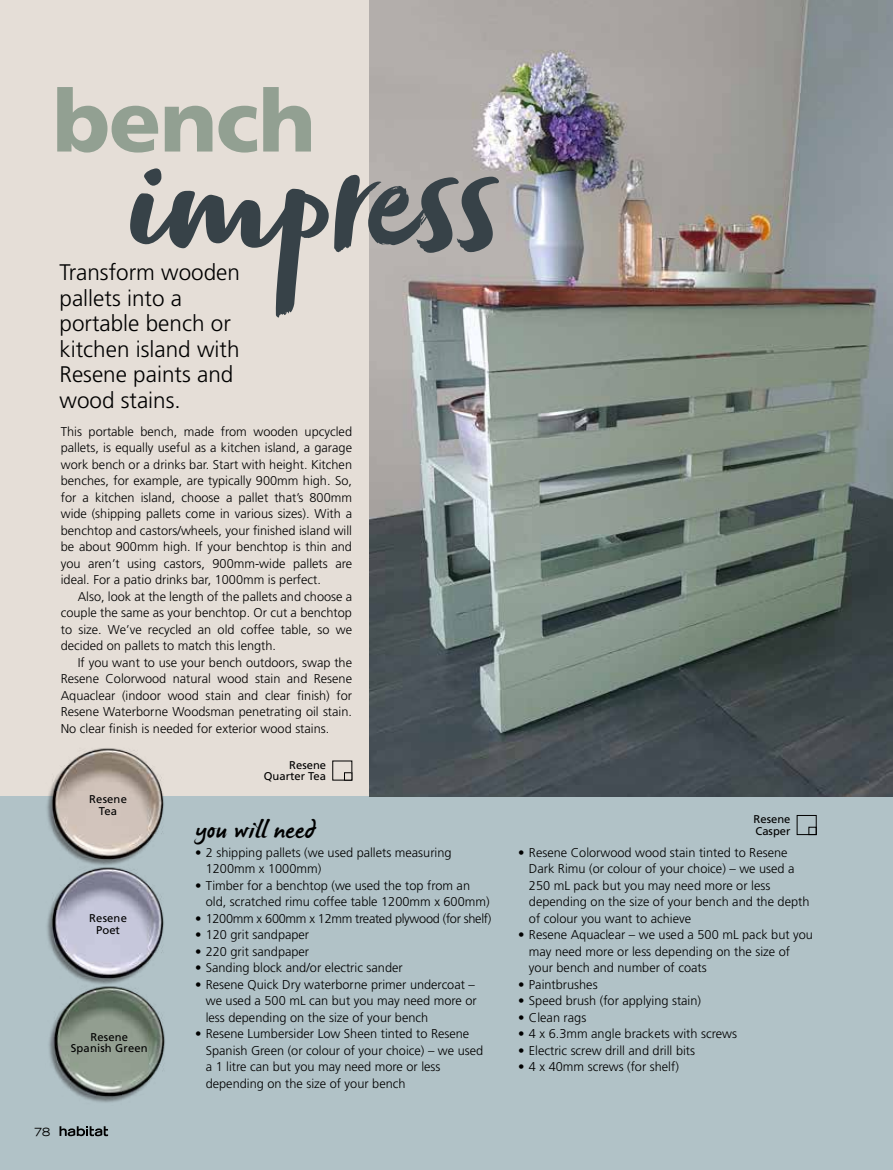
<style>
.page{position:relative;width:893px;height:1170px;background:#fff}
.page>*{position:absolute;margin:0;border:0;box-sizing:border-box;transform-origin:0 0}
.t1{font:173.7px "Zooja";color:#374248}
.t2{font:900 85.95px "Frutiger LT Std";letter-spacing:-.015em;color:#92a092}
.t3{font:24px "James Paul";color:#000}
.t4{font:300 22.5px/25.5px "Frutiger LT Std";color:#000}
.t5{font:300 12.75px/16.5px "Frutiger LT Std";color:#000}
.t6{font:300 12.75px "Frutiger LT Std";letter-spacing:-.025em;color:#000}
.t7{font:11.25px/11.2px "Frutiger LT Std";color:#000;text-align:center}
.t8{font:expanded 11.25px "Trade Gothic LH";color:#000}
</style>
<div class="page">
<div style="left:0;top:0;width:893px;height:1169px;background:#e5ded7"></div>
<div style="left:0;top:797px;width:893px;height:372px;background:#b1c2c7"></div>
<img style="left:370px;top:0;width:523px;height:797px">
<img style="left:49px;top:987px;width:116px;height:116px">
<img style="left:44px;top:748px;width:128px;height:112px">
<img style="left:47px;top:860px;width:117px;height:127px">
<svg style="left:60px;top:1126px;width:48px;height:10px"></svg>
<div style="left:797px;top:815px;width:19px;height:19px;border:1px solid #000"></div>
<div style="left:809px;top:827px;width:7px;height:7px;border:1px solid #000"></div>
<div style="left:344px;top:772px;width:8px;height:8px;border:1px solid #000"></div>
<h2 class="t2" style="left:53px;top:69px;width:264px">bench</h2>
<h1 class="t1" style="left:122px;top:112px;width:373px;rotate:-1deg">impress</h1>
<h3 class="t4" style="left:60px;top:260px;width:182px">Transform wooden</h3>
<h3 class="t4" style="left:60px;top:285px;width:182px">pallets into a portable bench or kitchen island with<br>Resene paints and wood stains.</h3>
<p class="t5" style="left:61px;top:423px;width:293px;text-align:justify">This portable bench, made from wooden upcycled pallets, is equally useful as a kitchen island, a garage work bench or a drinks bar. Start with height. Kitchen benches, for example, are typically 900mm high. So, for a kitchen island, choose a pallet that’s 800mm wide (shipping pallets come in various sizes). With a benchtop and castors/wheels, your finished island will be about 900mm high. If your benchtop is thin and you aren’t using castors, 900mm-wide pallets are ideal. For a patio drinks bar, 1000mm is perfect.</p>
<p class="t5" style="left:61px;top:588px;width:293px;text-align:justify;text-indent:17px">Also, look at the length of the pallets and choose a couple the same as your benchtop. Or cut a benchtop to size. We’ve recycled an old coffee table, so we decided on pallets to match this length.</p>
<p class="t5" style="left:61px;top:654px;width:293px;text-align:justify;text-indent:17px">If you want to use your bench outdoors, swap the Resene Colorwood natural wood stain and Resene Aquaclear (indoor wood stain and clear finish) for Resene Waterborne Woodsman penetrating oil stain.<br>No clear finish is needed for exterior wood stains.</p>
<p class="t7" style="left:89px;top:793px;width:39px">Resene<br>Tea</p>
<p class="t7" style="left:89px;top:912px;width:39px">Resene<br>Poet</p>
<p class="t7" style="left:71px;top:1031px;width:79px">Resene<br>Spanish Green</p>
<p class="t8" style="left:34px;top:1124px;width:18px">78</p>
<p class="t7" style="left:264px;top:759px;width:64px;text-align:right">Resene<br>Quarter Tea</p>
<h3 class="t3" style="left:195px;top:818px;width:121px">you will need</h3>
<p class="t5" style="left:206px;top:844px;width:247px;text-indent:-11px">• 2 shipping pallets (we used pallets measuring<br>1200mm x 1000mm)</p>
<p class="t5" style="left:206px;top:877px;width:285px;text-indent:-11px">• Timber for a benchtop (we used the top from an old, scratched rimu coffee table 1200mm x 600mm)</p>
<p class="t6" style="left:195px;top:911px;width:298px">• 1200mm x 600mm x 12mm treated plywood (for shelf)</p>
<p class="t5" style="left:195px;top:926px;width:116px">• 120 grit sandpaper</p>
<p class="t5" style="left:195px;top:943px;width:116px">• 220 grit sandpaper</p>
<p class="t5" style="left:195px;top:959px;width:209px">• Sanding block and/or electric sander</p>
<p class="t5" style="left:206px;top:976px;width:273px;text-indent:-11px">• Resene Quick Dry waterborne primer undercoat – we used a 500 mL can but you may need more or less depending on the size of your bench</p>
<p class="t5" style="left:206px;top:1025px;width:279px;text-indent:-11px">• Resene Lumbersider Low Sheen tinted to Resene Spanish Green (or colour of your choice) – we used a 1 litre can but you may need more or less depending on the size of your bench</p>
<p class="t7" style="left:754px;top:813px;width:38px;text-align:left">Resene<br>Casper</p>
<p class="t5" style="left:529px;top:844px;width:282px;text-indent:-11px">• Resene Colorwood wood stain tinted to Resene Dark Rimu (or colour of your choice) – we used a 250 mL pack but you may need more or less depending on the size of your bench and the depth of colour you want to achieve</p>
<p class="t5" style="left:529px;top:926px;width:286px;text-indent:-11px">• Resene Aquaclear – we used a 500 mL pack but you may need more or less depending on the size of your bench and number of coats</p>
<p class="t5" style="left:518px;top:976px;width:81px">• Paintbrushes</p>
<p class="t5" style="left:518px;top:992px;width:184px">• Speed brush (for applying stain)</p>
<p class="t5" style="left:518px;top:1009px;width:70px">• Clean rags</p>
<p class="t5" style="left:518px;top:1025px;width:220px">• 4 x 6.3mm angle brackets with screws</p>
<p class="t5" style="left:518px;top:1042px;width:178px">• Electric screw drill and drill bits</p>
<p class="t5" style="left:518px;top:1058px;width:162px">• 4 x 40mm screws (for shelf)</p>
</div>
